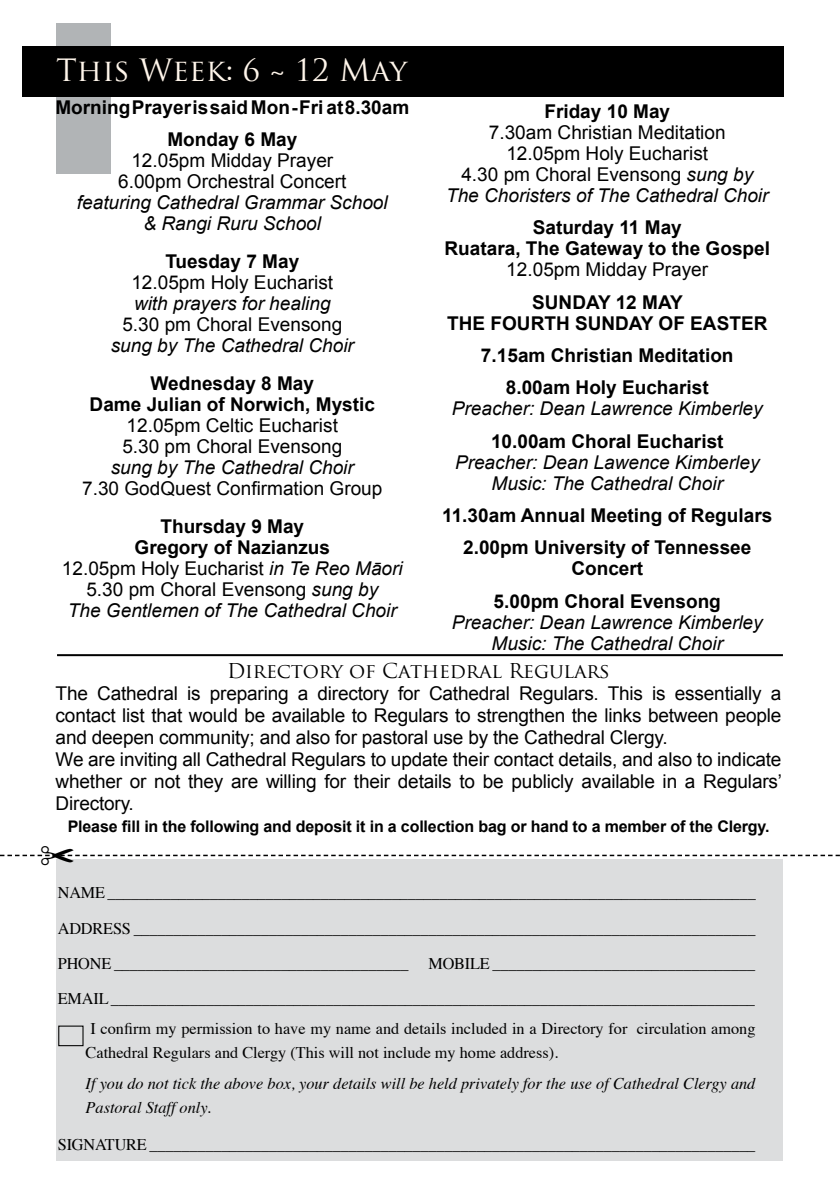
<style>
.page{position:relative;width:840px;height:1191px;background:#fff}
.page>*{position:absolute;margin:0;border:0;box-sizing:border-box;transform-origin:0 0}
.t1{font:30px "Trajan Pro";color:#fff6eb}
.t2{font:20px "Trajan Pro";letter-spacing:-.01em;color:#000}
.t3{font:19px/21px "Arial";letter-spacing:-.01em;color:#000;text-align:center}
.t4{font:italic 19px/21px "Arial";color:#000;text-align:center}
.t5{font:700 19px/32.4px "Arial";color:#000;text-align:center}
.t6{font:16.2px/35.2px "Times";color:#000;text-align:justify}
.t7{font:italic 16.2px/24.4px "Times";color:#000}
.t8{font:700 16px "Arial";letter-spacing:-.01em;color:#000}
.s1{font-weight:700;font-style:normal}
.s2{font-style:normal}
.s3{font-style:italic}
</style>
<div class="page">
<div style="left:56px;top:23px;width:54px;height:150px;background:#b1b4b6"></div>
<div style="left:22px;top:46px;width:761px;height:51px;background:#000"></div>
<hr style="left:57px;top:654px;width:725px;height:2px;background:#000">
<div style="left:57px;top:859px;width:725px;height:301px;background:#dcddde"></div>
<div style="left:58px;top:1025px;width:25px;height:21px;border:1px solid #000"></div>
<svg style="left:0;top:854px;width:839px;height:11px"></svg>
<h1 class="t1" style="left:56px;top:51px;width:352px">This Week: 6 ~ 12 May</h1>
<p class="t5" style="left:55px;top:92px;width:355px">Morning Prayer is said Mon - Fri at 8.30am<br>Monday 6 May</p>
<p class="t3" style="left:118px;top:150px;width:230px">12.05pm Midday Prayer<br>6.00pm Orchestral Concert</p>
<p class="t4" style="left:77px;top:192px;width:312px">featuring Cathedral Grammar School &amp; Rangi Ruru School</p>
<p class="t5" style="left:165px;top:246px;width:135px">Tuesday 7 May</p>
<p class="t3" style="left:131px;top:272px;width:203px">12.05pm Holy Eucharist</p>
<p class="t4" style="left:134px;top:293px;width:198px">with prayers for healing</p>
<p class="t3" style="left:122px;top:314px;width:221px">5.30 pm Choral Evensong</p>
<p class="t4" style="left:111px;top:335px;width:244px">sung by The Cathedral Choir</p>
<p class="t5" style="left:90px;top:374px;width:287px;line-height:21px">Wednesday 8 May<br>Dame Julian of Norwich, Mystic</p>
<p class="t3" style="left:122px;top:415px;width:221px;text-align:left">12.05pm Celtic Eucharist<br>5.30 pm Choral Evensong</p>
<p class="t4" style="left:111px;top:457px;width:244px">sung by The Cathedral Choir</p>
<p class="t3" style="left:82px;top:478px;width:301px">7.30 GodQuest Confirmation Group</p>
<p class="t4" style="left:62px;top:516px;width:342px"><span class="s1">Thursday 9 May<br>Gregory of Nazianzus<br></span><span class="s2">12.05pm Holy Eucharist</span> in Te Reo Māori<br><span class="s2">5.30 pm Choral Evensong</span> sung by<br>The Gentlemen of The Cathedral Choir</p>
<p class="t5" style="left:544px;top:96px;width:127px">Friday 10 May</p>
<p class="t3" style="left:446px;top:122px;width:324px">7.30am Christian Meditation<br>12.05pm Holy Eucharist<br>4.30 pm Choral Evensong <span class="s3">sung by<br>The Choristers of The Cathedral Choir</span></p>
<p class="t5" style="left:444px;top:218px;width:327px;line-height:21px">Saturday 11 May<br>Ruatara, The Gateway to the Gospel</p>
<p class="t3" style="left:506px;top:259px;width:203px">12.05pm Midday Prayer</p>
<p class="t5" style="left:447px;top:292px;width:321px;line-height:21px">SUNDAY 12 MAY<br>THE FOURTH SUNDAY OF EASTER</p>
<p class="t5" style="left:480px;top:340px;width:254px">7.15am Christian Meditation<br>8.00am Holy Eucharist</p>
<p class="t4" style="left:451px;top:398px;width:312px">Preacher: Dean Lawrence Kimberley</p>
<p class="t5" style="left:490px;top:425px;width:234px">10.00am Choral Eucharist</p>
<p class="t4" style="left:455px;top:452px;width:306px">Preacher: Dean Lawence Kimberley<br>Music: The Cathedral Choir</p>
<p class="t5" style="left:442px;top:500px;width:331px">11.30am Annual Meeting of Regulars<br>2.00pm University of Tennessee</p>
<p class="t5" style="left:493px;top:553px;width:229px">Concert<br>5.00pm Choral Evensong</p>
<p class="t4" style="left:451px;top:612px;width:312px">Preacher: Dean Lawrence Kimberley<br>Music: The Cathedral Choir</p>
<p class="t2" style="left:227px;top:658px;width:384px">Directory of Cathedral Regulars</p>
<p class="t3" style="left:56px;top:682px;width:727px;line-height:22px;text-align:left">The Cathedral is preparing a directory for Cathedral Regulars. This is essentially a contact list that would be available to Regulars to strengthen the links between people and deepen community; and also for pastoral use by the Cathedral Clergy.<br>We are inviting all Cathedral Regulars to update their contact details, and also to indicate whether or not they are willing for their details to be publicly available in a Regulars’ Directory.</p>
<p class="t8" style="left:68px;top:815px;width:702px">Please fill in the following and deposit it in a collection bag or hand to a member of the Clergy.</p>
<p class="t6" style="left:58px;top:874px;width:699px">NAME __________________________________________________________________________________ ADDRESS ______________________________________________________________________________ PHONE _____________________________________ MOBILE _________________________________ EMAIL _________________________________________________________________________________</p>
<p class="t6" style="left:86px;top:1015px;width:671px;line-height:24.4px">I confirm my permission to have my name and details included in a Directory for circulation among<br>Cathedral Regulars and Clergy (This will not include my home address).</p>
<p class="t7" style="left:86px;top:1070px;width:671px">If you do not tick the above box, your details will be held privately for the use of Cathedral Clergy and<br>Pastoral Staff only.</p>
<p class="t6" style="left:58px;top:1125px;width:698px">SIGNATURE ____________________________________________________________________________</p>
</div>
